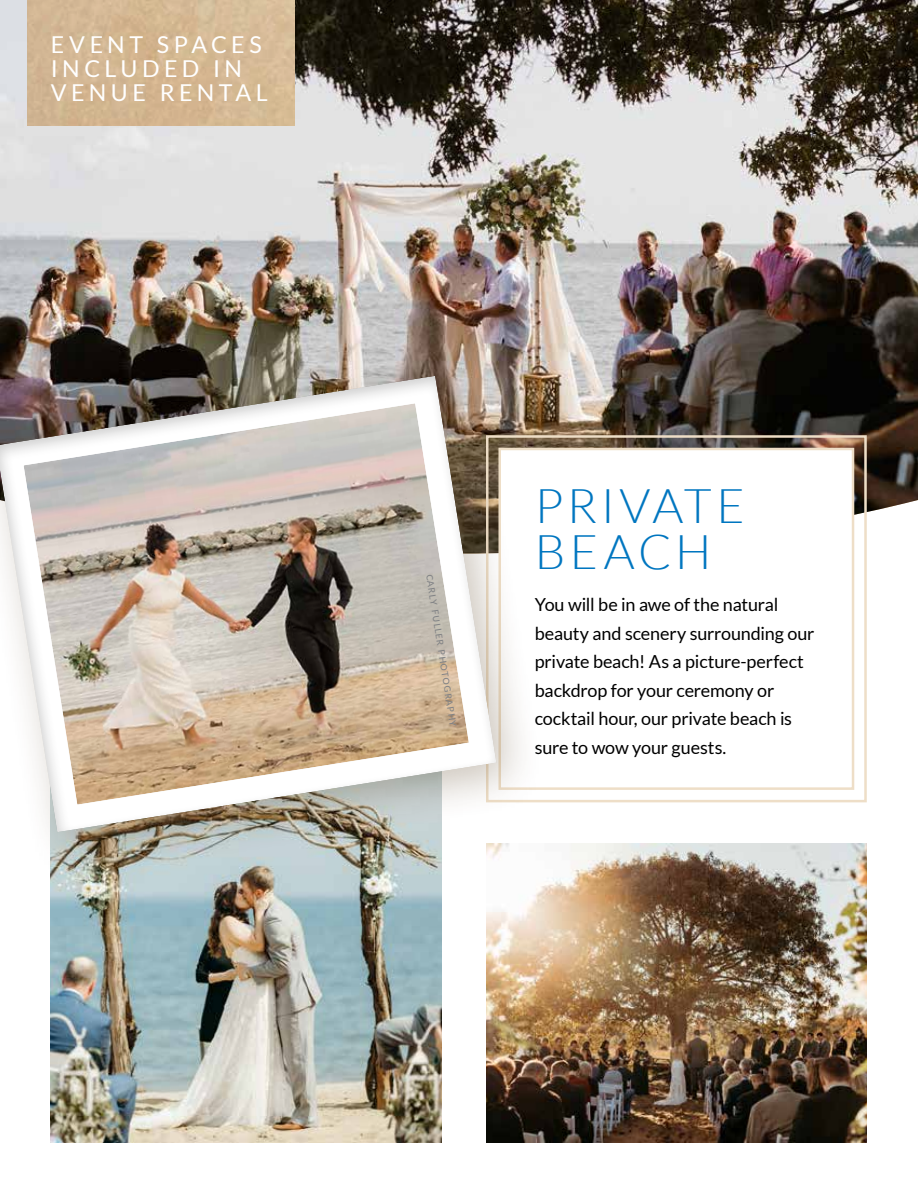
<style>
.page{position:relative;width:918px;height:1188px;background:#fff}
.page>*{position:absolute;margin:0;border:0;box-sizing:border-box;transform-origin:0 0}
.t1{font:300 48px/46.5px "Lato";letter-spacing:.075em;color:#0076c0}
.t2{font:23.25px/24px "Lato";letter-spacing:.195em;color:#fff}
.t3{font:18px/28.5px "Lato";letter-spacing:-.01em;color:#000}
.t4{font:500 9px "Lato";color:#808285}
</style>
<div class="page">
<img style="left:0;top:0;width:918px;height:512px">
<img style="left:486px;top:843px;width:381px;height:300px">
<img style="left:51px;top:880px;width:391px;height:263px">
<img style="left:27px;top:0;width:268px;height:125px">
<svg style="left:544px;top:434px;width:324px;height:369px"></svg>
<svg style="left:544px;top:446px;width:312px;height:345px"></svg>
<div style="left:0;top:351px;width:544px;height:529px;background:#573f1e;opacity:.3"></div>
<img style="left:0;top:373px;width:497px;height:460px">
<p class="t2" style="left:51px;top:33px;width:219px">EVENT SPACES<br>INCLUDED IN<br>VENUE RENTAL</p>
<p class="t4" style="left:436px;top:573px;width:156px;rotate:81deg">CARLY FULLER PHOTOGRAPHY</p>
<h1 class="t1" style="left:535px;top:482px;width:212px">PRIVATE<br>BEACH</h1>
<p class="t3" style="left:535px;top:590px;width:281px">You will be in awe of the natural beauty and scenery surrounding our private beach! As a picture-perfect backdrop for your ceremony or cocktail hour, our private beach is sure to wow your guests.</p>
</div>
